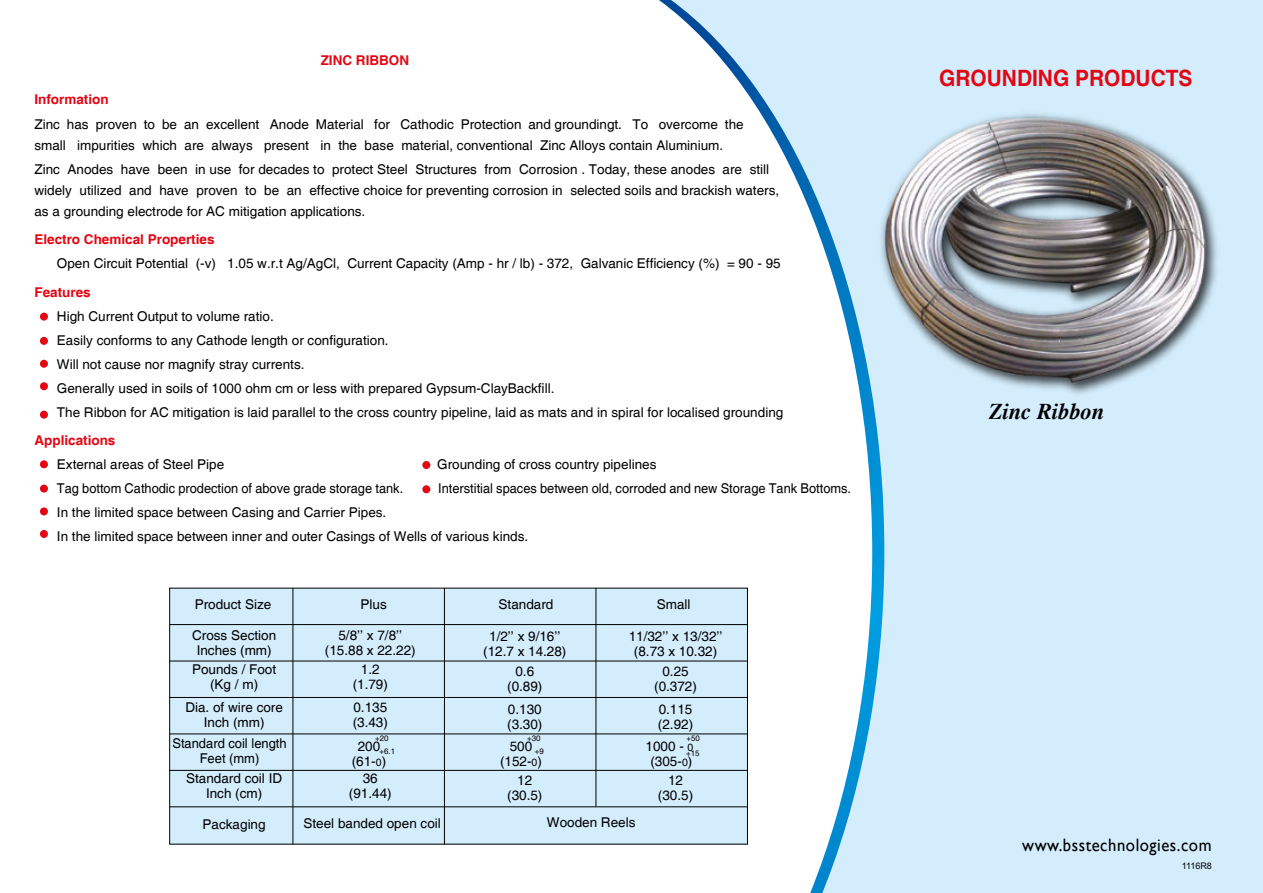
<style>
.page{position:relative;width:1263px;height:893px;background:#fff}
.page>*{position:absolute;margin:0;border:0;box-sizing:border-box;transform-origin:0 0}
.t1{font:700 22.5px "Helvetica";color:#e30613;scale:.93 1}
.t2{font:italic 700 22.5px "Times";color:#000}
.t3{font:18px "Gill Sans";letter-spacing:.035em;color:#000;scale:.93 1}
.t4{font:13.5px/15px "Helvetica";color:#000;text-align:center}
.t5{font:13.5px "Helvetica";color:#000;scale:.95 1}
.t6{font:700 13.5px "Helvetica";color:#e30613}
.t7{font:13.5px/15px "Helvetica";color:#000;text-align:center;scale:.96 1}
.t8{font:9px "Arial";color:#000}
.t9{font:7.8px/13.6px "Helvetica";color:#000}
.s1{font-size:10.5px}
</style>
<div class="page">
<svg style="left:657px;top:0;width:606px;height:893px;fill:#d4edfc"></svg>
<img style="left:865px;top:87px;width:367px;height:317px">
<div style="left:170px;top:588px;width:577px;height:256px;background:#d4edfc"></div>
<div style="left:169px;top:588px;width:579px;height:256px;border:1px solid #000"></div>
<hr style="left:293px;top:588px;width:1px;height:256px;background:#000">
<hr style="left:444px;top:588px;width:1px;height:256px;background:#000">
<hr style="left:596px;top:588px;width:1px;height:218px;background:#000">
<hr style="left:170px;top:624px;width:577px;height:1px;background:#000">
<hr style="left:170px;top:661px;width:577px;height:1px;background:#000">
<hr style="left:170px;top:697px;width:577px;height:1px;background:#000">
<hr style="left:170px;top:733px;width:577px;height:1px;background:#000">
<hr style="left:170px;top:770px;width:577px;height:1px;background:#000">
<hr style="left:170px;top:806px;width:577px;height:1px;background:#000">
<div style="left:40px;top:460px;width:8px;height:8px;background:#e30613;border-radius:50%"></div>
<div style="left:40px;top:485px;width:8px;height:8px;background:#e30613;border-radius:50%"></div>
<div style="left:40px;top:507px;width:8px;height:8px;background:#e30613;border-radius:50%"></div>
<div style="left:40px;top:530px;width:8px;height:8px;background:#e30613;border-radius:50%"></div>
<div style="left:40px;top:313px;width:8px;height:8px;background:#e30613;border-radius:50%"></div>
<div style="left:40px;top:337px;width:8px;height:8px;background:#e30613;border-radius:50%"></div>
<div style="left:40px;top:360px;width:8px;height:8px;background:#e30613;border-radius:50%"></div>
<div style="left:40px;top:382px;width:8px;height:8px;background:#e30613;border-radius:50%"></div>
<div style="left:40px;top:411px;width:8px;height:8px;background:#e30613;border-radius:50%"></div>
<div style="left:422px;top:461px;width:8px;height:8px;background:#e30613;border-radius:50%"></div>
<div style="left:422px;top:485px;width:8px;height:8px;background:#e30613;border-radius:50%"></div>
<p class="t6" style="left:321px;top:52px;width:90px">ZINC RIBBON</p>
<p class="t6" style="left:34px;top:92px;width:76px">Information</p>
<p class="t4" style="left:34px;top:114px;width:711px;line-height:21px;text-align:left">Zinc has proven to be an excellent Anode Material for Cathodic Protection and groundingt. To overcome the small impurities which are always present in the base material, conventional Zinc Alloys contain Aluminium.</p>
<p class="t4" style="left:34px;top:159px;width:746px;line-height:21px;text-align:left">Zinc Anodes have been in use for decades to protect Steel Structures from Corrosion . Today, these anodes are still widely utilized and have proven to be an effective choice for preventing corrosion in selected soils and brackish waters, as a grounding electrode for AC mitigation applications.</p>
<p class="t6" style="left:34px;top:231px;width:182px">Electro Chemical Properties</p>
<p class="t4" style="left:57px;top:256px;width:725px">Open Circuit Potential (-v) 1.05 w.r.t Ag/AgCl, Current Capacity (Amp - hr / lb) - 372, Galvanic Efficiency (%) = 90 - 95</p>
<p class="t6" style="left:34px;top:284px;width:58px">Features</p>
<p class="t4" style="left:57px;top:304px;width:728px;line-height:24px;text-align:left">High Current Output to volume ratio.<br>Easily conforms to any Cathode length or configuration.<br>Will not cause nor magnify stray currents.<br>Generally used in soils of 1000 ohm cm or less with prepared Gypsum-ClayBackfill.<br>The Ribbon for AC mitigation is laid parallel to the cross country pipeline, laid as mats and in spiral for localised grounding</p>
<p class="t6" style="left:34px;top:432px;width:83px">Applications</p>
<p class="t4" style="left:57px;top:457px;width:169px">External areas of Steel Pipe</p>
<p class="t4" style="left:437px;top:457px;width:221px">Grounding of cross country pipelines</p>
<p class="t5" style="left:57px;top:480px;width:366px">Tag bottom Cathodic prodection of above grade storage tank.</p>
<p class="t5" style="left:438px;top:480px;width:436px">Interstitial spaces between old, corroded and new Storage Tank Bottoms.</p>
<p class="t4" style="left:57px;top:501px;width:473px;line-height:24px;text-align:left">In the limited space between Casing and Carrier Pipes.<br>In the limited space between inner and outer Casings of Wells of various kinds.</p>
<p class="t4" style="left:195px;top:598px;width:78px">Product Size</p>
<p class="t4" style="left:361px;top:598px;width:28px">Plus</p>
<p class="t4" style="left:499px;top:598px;width:56px">Standard</p>
<p class="t4" style="left:657px;top:598px;width:35px">Small</p>
<p class="t4" style="left:192px;top:628px;width:86px">Cross Section<br>Inches (mm)</p>
<p class="t4" style="left:325px;top:628px;width:92px">5/8’’ x 7/8’’ (15.88 x 22.22)</p>
<p class="t4" style="left:483px;top:629px;width:85px">1/2’’ x 9/16’’ (12.7 x 14.28)</p>
<p class="t4" style="left:629px;top:629px;width:95px">11/32’’ x 13/32’’ (8.73 x 10.32)</p>
<p class="t4" style="left:192px;top:662px;width:86px">Pounds / Foot (Kg / m)</p>
<p class="t4" style="left:353px;top:663px;width:37px">1.2 (1.79)</p>
<p class="t4" style="left:507px;top:664px;width:37px">0.6 (0.89)</p>
<p class="t4" style="left:654px;top:664px;width:44px">0.25 (0.372)</p>
<p class="t4" style="left:185px;top:700px;width:99px">Dia. of wire core<br>Inch (mm)</p>
<p class="t4" style="left:353px;top:701px;width:37px;text-align:left">0.135 (3.43)</p>
<p class="t4" style="left:507px;top:702px;width:37px;text-align:left">0.130 (3.30)</p>
<p class="t4" style="left:658px;top:702px;width:37px;text-align:left">0.115 (2.92)</p>
<p class="t9" style="left:379px;top:731px;width:17px;text-indent:-4px">+20 +6.1</p>
<p class="t4" style="left:500px;top:739px;width:43px">500 (152-<span class="s1">0</span>)</p>
<p class="t9" style="left:535px;top:731px;width:10px;text-indent:-8px">+30 +9</p>
<p class="t4" style="left:646px;top:739px;width:49px">1000 - <span class="s1">0 </span>(305-<span class="s1">0</span>)</p>
<p class="t9" style="left:686px;top:732px;width:15px;line-height:14.9px">+50 +15</p>
<p class="t7" style="left:172px;top:736px;width:121px">Standard coil length<br>Feet (mm)</p>
<p class="t4" style="left:352px;top:739px;width:36px">200 (61-<span class="s1">0</span>)</p>
<p class="t4" style="left:186px;top:771px;width:98px">Standard coil ID<br>Inch (cm)</p>
<p class="t4" style="left:349px;top:772px;width:44px">36 (91.44)</p>
<p class="t4" style="left:507px;top:773px;width:37px">12 (30.5)</p>
<p class="t4" style="left:658px;top:773px;width:37px">12 (30.5)</p>
<p class="t4" style="left:203px;top:817px;width:65px">Packaging</p>
<p class="t4" style="left:303px;top:816px;width:139px">Steel banded open coil</p>
<p class="t4" style="left:547px;top:815px;width:90px">Wooden Reels</p>
<h1 class="t1" style="left:939px;top:64px;width:274px">GROUNDING PRODUCTS</h1>
<h1 class="t2" style="left:989px;top:398px;width:117px">Zinc Ribbon</h1>
<h2 class="t3" style="left:1022px;top:834px;width:205px">www.bsstechnologies.com</h2>
<p class="t8" style="left:1182px;top:861px;width:32px">1116R8</p>
</div>
